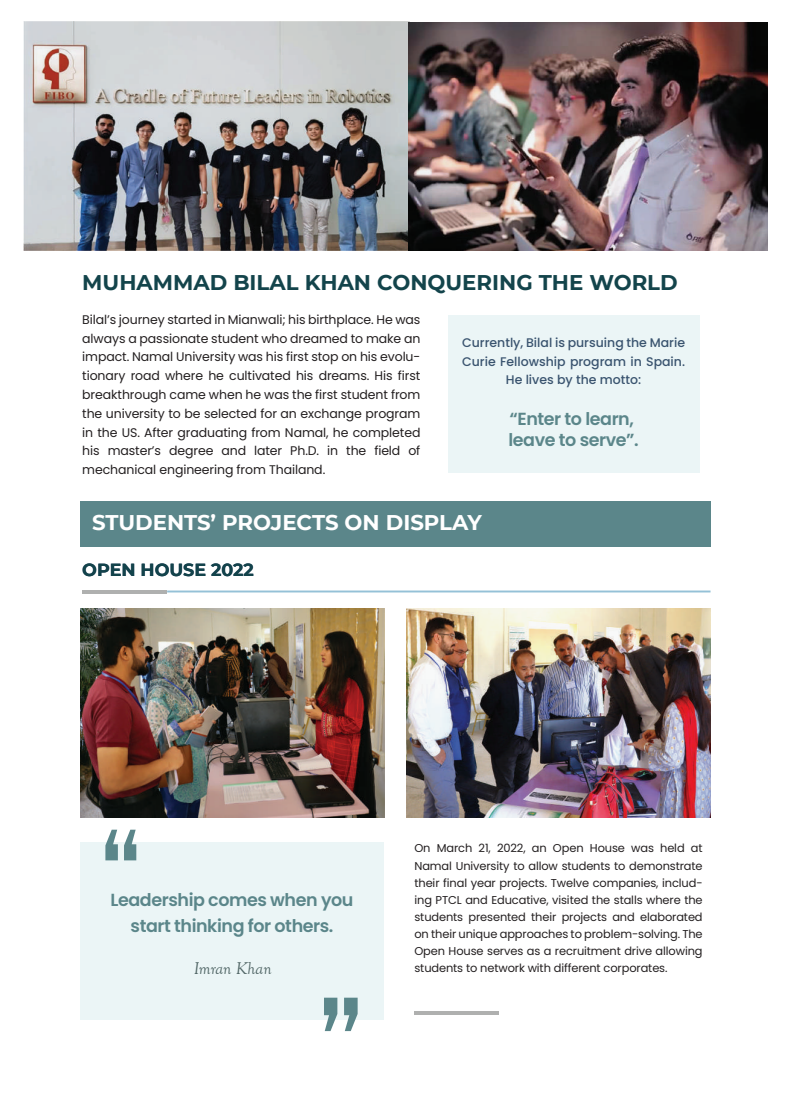
<style>
.page{position:relative;width:790px;height:1098px;background:#fff}
.page>*{position:absolute;margin:0;border:0;box-sizing:border-box;transform-origin:0 0}
.t1{font:700 21.25px "Montserrat";color:#13444b}
.t2{font:700 21.25px "Montserrat";color:#fff}
.t3{font:600 17.5px/21.2px "Poppins";letter-spacing:-.025em;color:#5b868a}
.t4{font:700 17.5px "Montserrat";color:#0d2b4d}
.t5{font:italic 17.5px "Goudy Old Style T";color:#294141}
.t6{font:12.5px/18.8px "Poppins";letter-spacing:-.01em;color:#231f20;text-align:justify}
.t7{font:500 12.5px/18.8px "Poppins";color:#0d2b4d;text-align:center}
.t8{font:11.38px/17.1px "Poppins";letter-spacing:-.01em;color:#231f20;text-align:justify}
</style>
<div class="page">
<div style="left:80px;top:501px;width:630px;height:45px;background:#5b868a"></div>
<img style="left:24px;top:23px;width:743px;height:228px">
<div style="left:447px;top:315px;width:252px;height:158px;background:#ebf5f6"></div>
<div style="left:80px;top:842px;width:304px;height:177px;background:#ebf5f6"></div>
<svg style="left:82px;top:590px;width:85px;height:3px"></svg>
<hr style="left:167px;top:590px;width:543px;height:2px;background:#2b84af">
<svg style="left:324px;top:997px;width:33px;height:33px"></svg>
<svg style="left:105px;top:829px;width:31px;height:31px"></svg>
<img style="left:406px;top:608px;width:304px;height:209px">
<img style="left:80px;top:608px;width:304px;height:209px">
<hr style="left:414px;top:1011px;width:85px;height:3px;background:#606160">
<h1 class="t1" style="left:82px;top:267px;width:596px">MUHAMMAD BILAL KHAN CONQUERING THE WORLD</h1>
<p class="t6" style="left:82px;top:310px;width:339px">Bilal’s journey started in Mianwali; his birthplace. He was always a passionate student who dreamed to make an impact. Namal University was his first stop on his evolu&shy;tionary road where he cultivated his dreams. His first breakthrough came when he was the first student from the university to be selected for an exchange program in the US. After graduating from Namal, he completed his master’s degree and later Ph.D. in the field of mechanical engineering from Thailand.</p>
<p class="t7" style="left:462px;top:333px;width:224px">Currently, Bilal is pursuing the Marie<br>Curie Fellowship program in Spain.<br>He lives by the motto:</p>
<h2 class="t3" style="left:508px;top:408px;width:132px">“Enter to learn, leave to serve”.</h2>
<h1 class="t2" style="left:92px;top:507px;width:391px">STUDENTS’ PROJECTS ON DISPLAY</h1>
<h2 class="t4" style="left:82px;top:557px;width:173px">OPEN HOUSE 2022</h2>
<h2 class="t3" style="left:110px;top:886px;width:244px;line-height:26.2px;text-align:center">Leadership comes when you start thinking for others.</h2>
<h2 class="t5" style="left:193px;top:958px;width:80px">Imran Khan</h2>
<p class="t8" style="left:414px;top:839px;width:289px">On March 21, 2022, an Open House was held at Namal University to allow students to demonstrate their final year projects. Twelve companies, includ&shy;ing PTCL and Educative, visited the stalls where the students presented their projects and elaborated on their unique approaches to problem-solving. The Open House serves as a recruitment drive allowing students to network with different corporates.</p>
</div>
